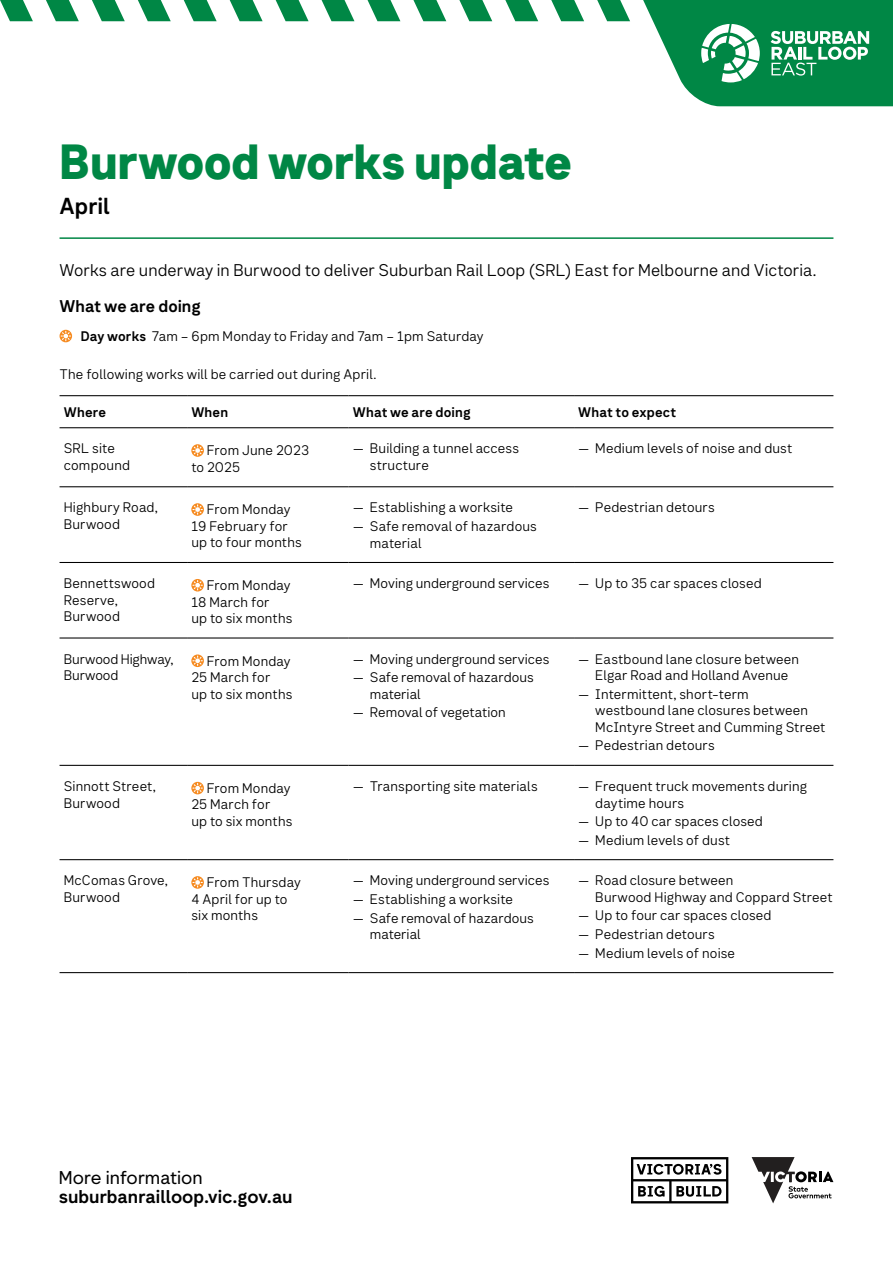
<style>
.page{position:relative;width:893px;height:1263px;background:#fff}
.page>*{position:absolute;margin:0;border:0;box-sizing:border-box;transform-origin:0 0}
.t1{font:800 48px "Network Sans";letter-spacing:-.015em;color:#008745}
.t2{font:700 22.5px "Network Sans";color:#000}
.t3{font:700 18px "Network Geo";color:#000}
.t4{font:18px "Network Geo";color:#000}
.t5{font:300 16.5px "Network Sans";letter-spacing:.005em;color:#000}
.H4_NEW{font:700 16.5px "Network Sans";letter-spacing:-.005em;color:#000}
.Body_Copy{font:300 13.5px/16.5px "Network Sans";letter-spacing:.01em;color:#000}
.Body_Copy-2{font:700 13.5px "Network Sans";letter-spacing:.01em;color:#000}
.s1{font-weight:700}
</style>
<div class="page">
<hr style="left:60px;top:237px;width:773px;height:2px;background:#008745">
<svg style="left:60px;top:330px;width:12px;height:12px"></svg>
<svg style="left:61px;top:331px;width:10px;height:10px"></svg>
<hr style="left:60px;top:395px;width:127px;height:1px;background:#000">
<hr style="left:187px;top:395px;width:162px;height:1px;background:#000">
<hr style="left:349px;top:395px;width:225px;height:1px;background:#000">
<hr style="left:574px;top:395px;width:259px;height:1px;background:#000">
<hr style="left:60px;top:427px;width:127px;height:1px;background:#000">
<hr style="left:187px;top:427px;width:162px;height:1px;background:#000">
<hr style="left:349px;top:427px;width:225px;height:1px;background:#000">
<hr style="left:574px;top:427px;width:259px;height:1px;background:#000">
<hr style="left:60px;top:486px;width:127px;height:1px;background:#000">
<hr style="left:187px;top:486px;width:162px;height:1px;background:#000">
<hr style="left:349px;top:486px;width:225px;height:1px;background:#000">
<hr style="left:574px;top:486px;width:259px;height:1px;background:#000">
<hr style="left:60px;top:562px;width:127px;height:1px;background:#000">
<hr style="left:187px;top:562px;width:162px;height:1px;background:#000">
<hr style="left:349px;top:562px;width:225px;height:1px;background:#000">
<hr style="left:574px;top:562px;width:259px;height:1px;background:#000">
<hr style="left:60px;top:637px;width:127px;height:1px;background:#000">
<hr style="left:187px;top:637px;width:162px;height:1px;background:#000">
<hr style="left:349px;top:637px;width:225px;height:1px;background:#000">
<hr style="left:574px;top:637px;width:259px;height:1px;background:#000">
<hr style="left:60px;top:765px;width:127px;height:1px;background:#000">
<hr style="left:187px;top:765px;width:162px;height:1px;background:#000">
<hr style="left:349px;top:765px;width:225px;height:1px;background:#000">
<hr style="left:574px;top:765px;width:259px;height:1px;background:#000">
<hr style="left:60px;top:859px;width:127px;height:1px;background:#000">
<hr style="left:187px;top:859px;width:162px;height:1px;background:#000">
<hr style="left:349px;top:859px;width:225px;height:1px;background:#000">
<hr style="left:574px;top:859px;width:259px;height:1px;background:#000">
<hr style="left:60px;top:972px;width:127px;height:1px;background:#000">
<hr style="left:187px;top:972px;width:162px;height:1px;background:#000">
<hr style="left:349px;top:972px;width:225px;height:1px;background:#000">
<hr style="left:574px;top:972px;width:259px;height:1px;background:#000">
<svg style="left:191px;top:444px;width:13px;height:13px"></svg>
<svg style="left:193px;top:446px;width:10px;height:9px"></svg>
<svg style="left:191px;top:503px;width:13px;height:13px"></svg>
<svg style="left:193px;top:505px;width:10px;height:9px"></svg>
<svg style="left:191px;top:579px;width:13px;height:12px"></svg>
<svg style="left:193px;top:580px;width:10px;height:10px"></svg>
<svg style="left:191px;top:654px;width:13px;height:13px"></svg>
<svg style="left:193px;top:656px;width:10px;height:10px"></svg>
<svg style="left:191px;top:782px;width:13px;height:12px"></svg>
<svg style="left:193px;top:783px;width:10px;height:10px"></svg>
<svg style="left:191px;top:876px;width:13px;height:13px"></svg>
<svg style="left:193px;top:877px;width:10px;height:10px"></svg>
<svg style="left:631px;top:1157px;width:97px;height:46px"></svg>
<svg style="left:752px;top:1157px;width:81px;height:46px"></svg>
<svg style="left:0;top:0;width:893px;height:106px"></svg>
<h1 class="t1" style="left:60px;top:129px;width:514px">Burwood works update</h1>
<h2 class="t2" style="left:60px;top:191px;width:52px">April</h2>
<h3 class="t5" style="left:60px;top:259px;width:758px">Works are underway in Burwood to deliver Suburban Rail Loop (SRL) East for Melbourne and Victoria.</h3>
<p class="H4_NEW" style="left:60px;top:296px;width:143px">What we are doing</p>
<p class="Body_Copy" style="left:81px;top:328px;width:404px"><span class="s1">Day works</span> 7am – 6pm Monday to Friday and 7am – 1pm Saturday</p>
<p class="Body_Copy" style="left:60px;top:366px;width:318px">The following works will be carried out during April.</p>
<p class="Body_Copy-2" style="left:64px;top:403px;width:44px">Where</p>
<p class="Body_Copy-2" style="left:191px;top:403px;width:38px">When</p>
<p class="Body_Copy-2" style="left:353px;top:403px;width:119px">What we are doing</p>
<p class="Body_Copy-2" style="left:578px;top:403px;width:99px">What to expect</p>
<p class="Body_Copy" style="left:64px;top:440px;width:68px">SRL site compound</p>
<p class="Body_Copy" style="left:191px;top:442px;width:119px;text-indent:15px">From June 2023 to 2025</p>
<p class="Body_Copy" style="left:370px;top:440px;width:151px;text-indent:-17px">— Building a tunnel access structure</p>
<p class="Body_Copy" style="left:578px;top:440px;width:215px">— Medium levels of noise and dust</p>
<p class="Body_Copy" style="left:64px;top:500px;width:96px">Highbury Road,<br>Burwood</p>
<p class="Body_Copy" style="left:191px;top:501px;width:112px;text-indent:15px">From Monday<br>19 February for up to four months</p>
<p class="Body_Copy" style="left:353px;top:500px;width:162px">— Establishing a worksite</p>
<p class="Body_Copy" style="left:578px;top:500px;width:138px">— Pedestrian detours</p>
<p class="Body_Copy" style="left:370px;top:518px;width:168px;text-indent:-17px">— Safe removal of hazardous material</p>
<p class="Body_Copy" style="left:64px;top:575px;width:93px">Bennettswood<br>Reserve,<br>Burwood</p>
<p class="Body_Copy" style="left:191px;top:577px;width:103px;text-indent:15px">From Monday<br>18 March for<br>up to six months</p>
<p class="Body_Copy" style="left:353px;top:575px;width:198px">— Moving underground services</p>
<p class="Body_Copy" style="left:578px;top:575px;width:185px">— Up to 35 car spaces closed</p>
<p class="Body_Copy" style="left:64px;top:651px;width:111px">Burwood Highway,<br>Burwood</p>
<p class="Body_Copy" style="left:191px;top:653px;width:103px;text-indent:15px">From Monday<br>25 March for<br>up to six months</p>
<p class="Body_Copy" style="left:353px;top:651px;width:198px">— Moving underground services</p>
<p class="Body_Copy" style="left:578px;top:651px;width:222px;text-align:center">— Eastbound lane closure between<br>Elgar Road and Holland Avenue</p>
<p class="Body_Copy" style="left:595px;top:686px;width:232px;text-indent:-17px">— Intermittent, short-term<br>westbound lane closures between<br>McIntyre Street and Cumming Street</p>
<p class="Body_Copy" style="left:578px;top:737px;width:138px">— Pedestrian detours</p>
<p class="Body_Copy" style="left:370px;top:669px;width:165px;text-indent:-17px">— Safe removal of hazardous material</p>
<p class="Body_Copy" style="left:353px;top:704px;width:154px">— Removal of vegetation</p>
<p class="Body_Copy" style="left:64px;top:778px;width:94px">Sinnott Street,<br>Burwood</p>
<p class="Body_Copy" style="left:191px;top:780px;width:103px;text-indent:15px">From Monday<br>25 March for<br>up to six months</p>
<p class="Body_Copy" style="left:353px;top:778px;width:186px">— Transporting site materials</p>
<p class="Body_Copy" style="left:595px;top:778px;width:214px;text-indent:-17px">— Frequent truck movements during daytime hours</p>
<p class="Body_Copy" style="left:578px;top:813px;width:186px">— Up to 40 car spaces closed</p>
<p class="Body_Copy" style="left:578px;top:832px;width:153px">— Medium levels of dust</p>
<p class="Body_Copy" style="left:64px;top:872px;width:106px">McComas Grove,<br>Burwood</p>
<p class="Body_Copy" style="left:191px;top:874px;width:111px;text-indent:15px">From Thursday<br>4 April for up to six months</p>
<p class="Body_Copy" style="left:353px;top:872px;width:198px">— Moving underground services</p>
<p class="Body_Copy" style="left:353px;top:891px;width:162px">— Establishing a worksite</p>
<p class="Body_Copy" style="left:370px;top:910px;width:165px;text-indent:-17px">— Safe removal of hazardous material</p>
<p class="Body_Copy" style="left:595px;top:872px;width:239px;text-indent:-17px">— Road closure between<br>Burwood Highway and Coppard Street</p>
<p class="Body_Copy" style="left:578px;top:907px;width:195px">— Up to four car spaces closed</p>
<p class="Body_Copy" style="left:578px;top:926px;width:138px">— Pedestrian detours</p>
<p class="Body_Copy" style="left:578px;top:945px;width:158px">— Medium levels of noise</p>
<h3 class="t4" style="left:59px;top:1165px;width:146px">More information</h3>
<h3 class="t3" style="left:59px;top:1185px;width:235px">suburbanrailloop.vic.gov.au</h3>
</div>
